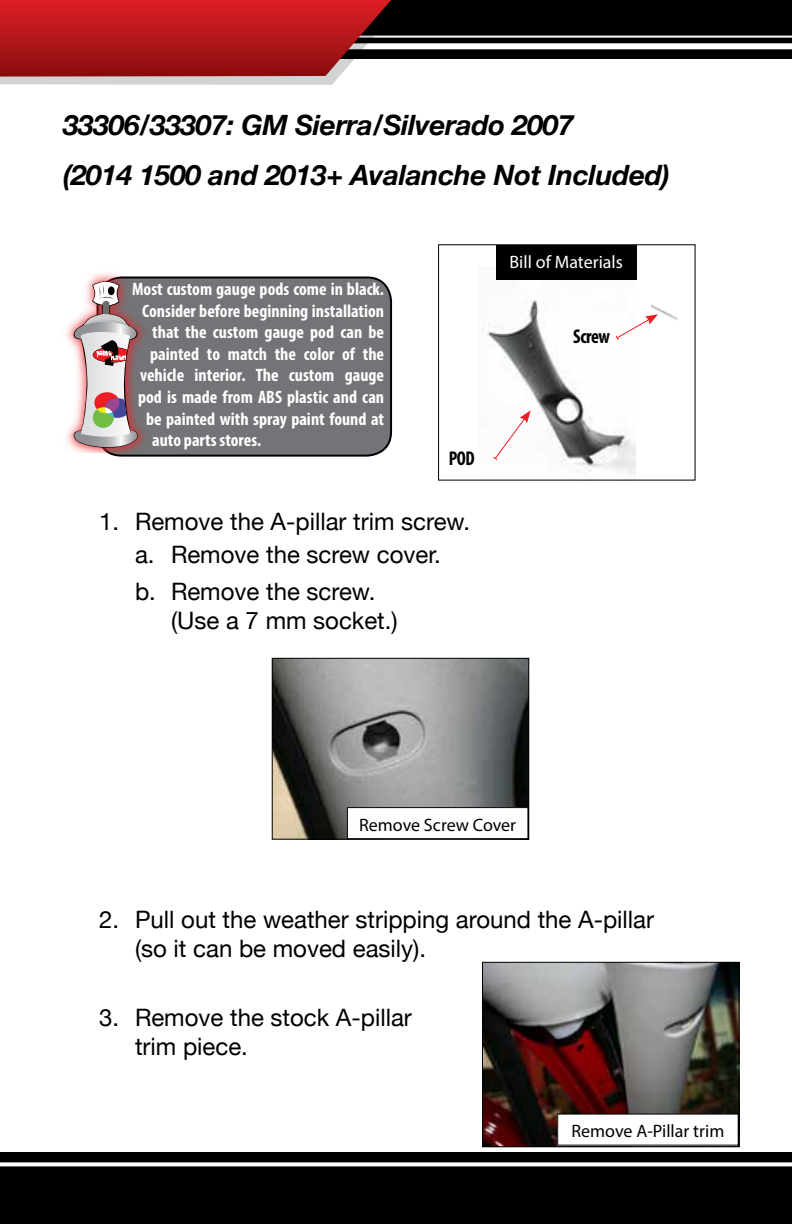
<style>
.page{position:relative;width:792px;height:1224px;background:#fff}
.page>*{position:absolute;margin:0;border:0;box-sizing:border-box;transform-origin:0 0}
.t1{font:italic 700 28px/49.6px "Helvetica Neue";letter-spacing:-.01em;color:#000}
.t2{font:24px/28.8px "Helvetica Neue";color:#000}
.t3{font:700 condensed 20px "Myriad Pro";letter-spacing:-.02em;color:#000;scale:.94 1}
.t4{font:700 condensed 18px "Myriad Pro";color:#fff}
.t5{font:18px "Myriad Pro";color:#000}
.t6{font:18px "Myriad Pro";color:#fff}
</style>
<div class="page">
<div style="left:0;top:0;width:792px;height:59px;background:#000"></div>
<div style="left:260px;top:43px;width:532px;height:6px;background:#fff"></div>
<hr style="left:266px;top:36px;width:526px;height:2px;background:#fff">
<div style="left:0;top:1153px;width:792px;height:71px;background:#000"></div>
<svg style="left:0;top:1162px;width:792px;height:4px;background:#e6e6e6"></svg>
<svg style="left:0;top:0;width:410px;height:85px;background:#b03437"></svg>
<img style="left:482px;top:300px;width:154px;height:174px">
<div style="left:496px;top:245px;width:141px;height:35px;background:#000"></div>
<svg style="left:492px;top:410px;width:39px;height:51px"></svg>
<img style="left:627px;top:291px;width:69px;height:44px">
<svg style="left:615px;top:314px;width:43px;height:27px"></svg>
<div style="left:98px;top:278px;width:293px;height:178px;background:#737477;border-radius:24px"></div>
<div style="left:97px;top:277px;width:295px;height:180px;border:2px solid #000;border-radius:24px"></div>
<img style="left:66px;top:272px;width:88px;height:174px">
<svg style="left:69px;top:276px;width:71px;height:176px"></svg>
<img style="left:274px;top:660px;width:253px;height:178px">
<div style="left:272px;top:658px;width:257px;height:182px;border:1px solid #000"></div>
<div style="left:347px;top:808px;width:181px;height:31px;background:#fff"></div>
<div style="left:347px;top:807px;width:181px;height:32px;border:1px solid #000"></div>
<img style="left:484px;top:964px;width:254px;height:181px">
<div style="left:482px;top:962px;width:258px;height:185px;border:1px solid #000"></div>
<div style="left:558px;top:1114px;width:180px;height:31px;background:#fff"></div>
<h1 class="t1" style="left:63px;top:100px;width:608px">33306/33307: GM Sierra/Silverado 2007<br>(2014 1500 and 2013+ Avalanche Not Included)</h1>
<p class="t4" style="left:132px;top:278px;width:253px">Most custom gauge pods come in black.</p>
<p class="t4" style="left:142px;top:299px;width:244px">Consider before beginning installation</p>
<p class="t4" style="left:152px;top:321px;width:233px">that the custom gauge pod can be</p>
<p class="t4" style="left:150px;top:343px;width:235px">painted to match the color of the</p>
<p class="t4" style="left:140px;top:364px;width:245px">vehicle interior. The custom gauge</p>
<p class="t4" style="left:138px;top:386px;width:248px">pod is made from ABS plastic and can</p>
<p class="t4" style="left:146px;top:407px;width:239px">be painted with spray paint found at</p>
<p class="t4" style="left:152px;top:429px;width:111px">auto parts stores.</p>
<p class="t3" style="left:449px;top:446px;width:29px">POD</p>
<h2 class="t2" style="left:99px;top:504px;width:373px;line-height:32.8px;text-align:center">1. Remove the A-pillar trim screw. a. Remove the screw cover.</h2>
<h2 class="t2" style="left:171px;top:575px;width:228px;text-indent:-36px">b. Remove the screw. (Use a 7 mm socket.)</h2>
<p class="t6" style="left:510px;top:251px;width:115px">Bill of Materials</p>
<p class="t3" style="left:573px;top:324px;width:41px">Screw</p>
<p class="t5" style="left:359px;top:813px;width:159px">Remove Screw Cover</p>
<h2 class="t2" style="left:135px;top:903px;width:521px;text-indent:-36px">2. Pull out the weather stripping around the A-pillar (so it can be moved easily).</h2>
<h2 class="t2" style="left:135px;top:1001px;width:278px;text-indent:-36px">3. Remove the stock A-pillar trim piece.</h2>
<p class="t5" style="left:572px;top:1120px;width:154px">Remove A-Pillar trim</p>
</div>
